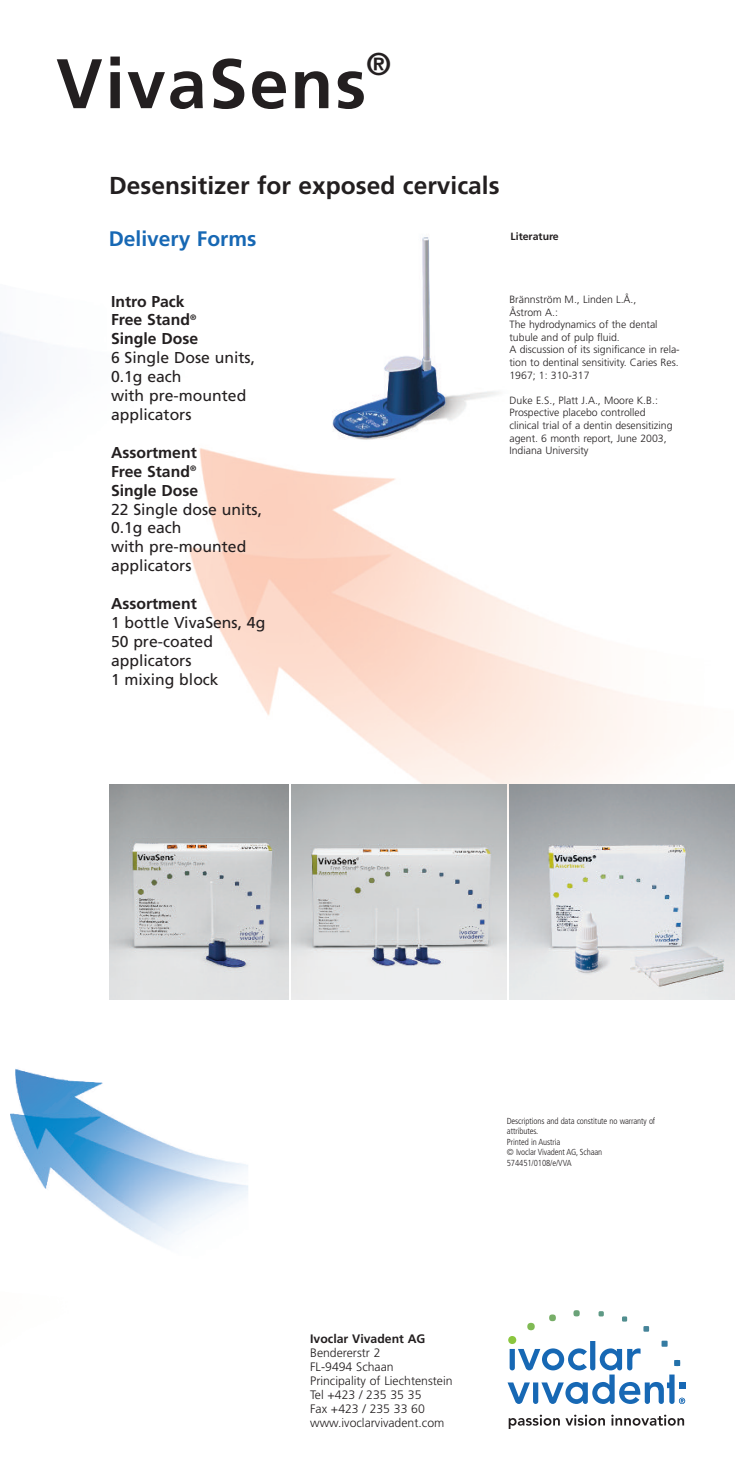
<style>
.page{position:relative;width:735px;height:1474px;background:#fff}
.page>*{position:absolute;margin:0;border:0;box-sizing:border-box;transform-origin:0 0}
.t1{font:700 70px "Frutiger";letter-spacing:.03em;color:#231f20}
.t2{font:700 31.5px "Frutiger";color:#231f20}
.t3{font:700 24.5px "Frutiger";color:#231f20}
.t4{font:700 21px "Frutiger";color:#1768b4}
.t5{font:15.75px/18.9px "Frutiger";color:#231f20}
.t6{font:700 15.75px/18.9px "Frutiger";color:#231f20}
.t7{font:300 12.25px/14px "Frutiger";color:#231f20}
.t8{font:700 12.25px "Frutiger";color:#231f20}
.t9{font:300 10.5px/12.6px "Frutiger";color:#231f20}
.t10{font:700 10.5px "Frutiger";color:#231f20}
.t11{font:300 condensed 8.75px/10.5px "Frutiger";letter-spacing:-.01em;color:#231f20}
</style>
<div class="page">
<img style="left:188px;top:458px;width:459px;height:499px">
<img style="left:0;top:332px;width:240px;height:194px">
<img style="left:10px;top:1069px;width:238px;height:178px">
<img style="left:291px;top:784px;width:215px;height:215px">
<img style="left:508px;top:784px;width:226px;height:215px">
<img style="left:110px;top:784px;width:178px;height:215px">
<div style="left:280px;top:225px;width:263px;height:234px;background:#fff"></div>
<img style="left:332px;top:237px;width:167px;height:203px">
<svg style="left:507px;top:1310px;width:177px;height:93px"></svg>
<svg style="left:508px;top:1414px;width:51px;height:14px"></svg>
<svg style="left:565px;top:1414px;width:39px;height:11px"></svg>
<svg style="left:611px;top:1414px;width:72px;height:11px"></svg>
<h1 class="t1" style="left:56px;top:56px;width:311px">VivaSens</h1>
<h2 class="t2" style="left:366px;top:52px;width:27px">®</h2>
<h3 class="t3" style="left:109px;top:176px;width:391px">Desensitizer for exposed cervicals</h3>
<h3 class="t4" style="left:109px;top:230px;width:149px">Delivery Forms</h3>
<p class="t10" style="left:510px;top:232px;width:50px">Literature</p>
<h3 class="t6" style="left:111px;top:293px;width:89px">Intro Pack<br>Free Stand<sup>®<br></sup>Single Dose</h3>
<h3 class="t5" style="left:111px;top:349px;width:145px">6 Single Dose units,<br>0.1g each<br>with pre-mounted applicators</h3>
<h3 class="t6" style="left:111px;top:444px;width:89px;text-align:justify">Assortment Free Stand<sup>® </sup>Single Dose</h3>
<h3 class="t5" style="left:111px;top:501px;width:152px">22 Single dose units,<br>0.1g each<br>with pre-mounted applicators</h3>
<h3 class="t6" style="left:111px;top:595px;width:87px">Assortment</h3>
<h3 class="t5" style="left:111px;top:614px;width:156px">1 bottle VivaSens, 4g<br>50 pre-coated applicators<br>1 mixing block</h3>
<p class="t9" style="left:509px;top:294px;width:172px">Brännström M., Linden L.Å.,<br>Åstrom A.:<br>The hydrodynamics of the dental tubule and of pulp fluid.<br>A discussion of its significance in rela&shy;tion to dentinal sensitivity. Caries Res.<br>1967; 1: 310-317</p>
<p class="t9" style="left:509px;top:395px;width:164px">Duke E.S., Platt J.A., Moore K.B.:<br>Prospective placebo controlled clinical trial of a dentin desensitizing agent. 6 month report, June 2003,<br>Indiana University</p>
<p class="t11" style="left:506px;top:1116px;width:150px">Descriptions and data constitute no warranty of attributes.<br>Printed in Austria<br>© Ivoclar Vivadent AG, Schaan<br>574451/0108/e/VVA</p>
<p class="t8" style="left:310px;top:1333px;width:117px">Ivoclar Vivadent AG</p>
<p class="t7" style="left:310px;top:1346px;width:144px">Bendererstr 2<br>FL-9494 Schaan<br>Principality of Liechtenstein<br>Tel +423 / 235 35 35<br>Fax +423 / 235 33 60 www.ivoclarvivadent.com</p>
</div>
